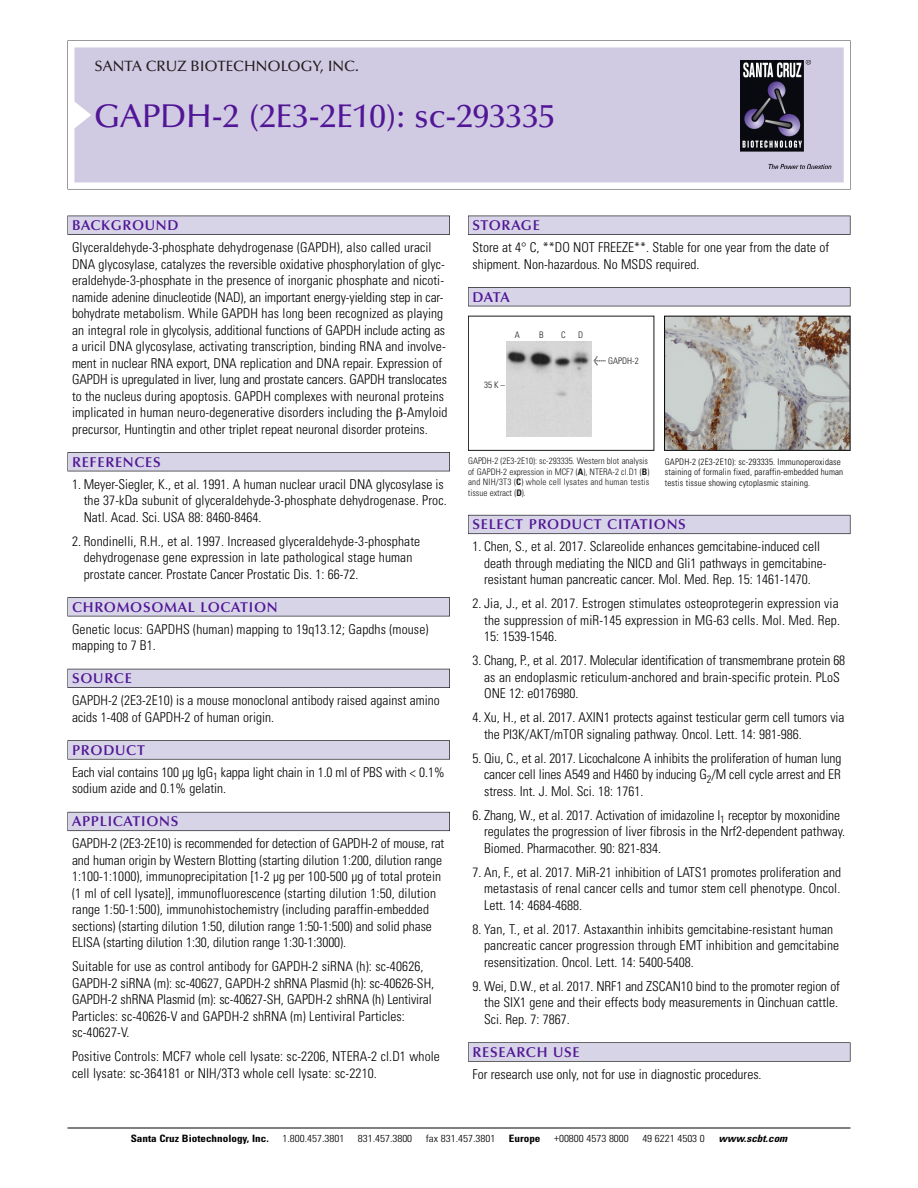
<style>
.page{position:relative;width:918px;height:1188px;background:#fff}
.page>*{position:absolute;margin:0;border:0;box-sizing:border-box;transform-origin:0 0}
.t1{font:500 33px "Optima";color:#511695}
.t2{font:500 15px "Optima";color:#231f20}
.t3{font:600 14.25px "Optima";letter-spacing:.05em;color:#511695}
.t4{font:300 condensed 13.5px/16.5px "Univers";color:#000}
.t5{font:300 condensed 10.2px "Univers";color:#000;scale:1.1 1}
.t6{font:700 condensed 10.2px "Univers";color:#000;scale:1.1 1}
.t7{font:italic 700 condensed 10.2px "Univers";color:#000;scale:1.1 1}
.t8{font:300 condensed 9px/10.5px "Univers";color:#191919}
.t9{font:300 condensed 9px/10.5px "Univers";letter-spacing:.015em;color:#000}
.s1{font-family:"Meta Plus";font-weight:400;font-stretch:normal;font-size:10.5px}
.s2{font-weight:700}
</style>
<div class="page">
<svg style="left:74px;top:41px;width:777px;height:148px"></svg>
<div style="left:74px;top:47px;width:770px;height:135px;background:#d1cae3"></div>
<img style="left:741px;top:60px;width:90px;height:108px">
<div style="left:68px;top:216px;width:382px;height:19px;background:#535256"></div>
<div style="left:68px;top:216px;width:381px;height:18px;background:#d7d4e8"></div>
<div style="left:68px;top:452px;width:382px;height:19px;background:#515155"></div>
<div style="left:68px;top:453px;width:381px;height:18px;background:#d7d4e8"></div>
<div style="left:68px;top:597px;width:382px;height:19px;background:#545357"></div>
<div style="left:68px;top:598px;width:381px;height:18px;background:#d7d4e8"></div>
<div style="left:68px;top:669px;width:382px;height:19px;background:#535259"></div>
<div style="left:68px;top:669px;width:381px;height:18px;background:#d7d4e8"></div>
<svg style="left:68px;top:740px;width:382px;height:20px"></svg>
<div style="left:68px;top:741px;width:381px;height:18px;background:#d7d4e8"></div>
<div style="left:68px;top:812px;width:382px;height:19px;background:#64626c"></div>
<div style="left:68px;top:812px;width:381px;height:18px;background:#d7d4e8"></div>
<div style="left:468px;top:216px;width:382px;height:19px;background:#535256"></div>
<div style="left:468px;top:216px;width:382px;height:18px;background:#d7d4e8"></div>
<div style="left:468px;top:287px;width:382px;height:19px;background:#515155"></div>
<div style="left:468px;top:288px;width:382px;height:18px;background:#d7d4e8"></div>
<div style="left:468px;top:515px;width:382px;height:19px;background:#64626c"></div>
<div style="left:468px;top:515px;width:382px;height:18px;background:#d7d4e8"></div>
<div style="left:468px;top:1042px;width:382px;height:20px;background:#666"></div>
<div style="left:468px;top:1043px;width:382px;height:18px;background:#d7d4e8"></div>
<hr style="left:68px;top:1128px;width:782px;height:1px;background:#000">
<div style="left:468px;top:316px;width:186px;height:135px;border:1px solid #191919"></div>
<img style="left:506px;top:341px;width:85px;height:95px">
<img style="left:666px;top:318px;width:182px;height:131px">
<div style="left:664px;top:316px;width:186px;height:135px;border:1px solid #000"></div>
<p class="t2" style="left:94px;top:60px;width:266px">SANTA CRUZ BIOTECHNOLOGY, INC.</p>
<p class="t1" style="left:94px;top:102px;width:462px">GAPDH-2 (2E3-2E10): sc-293335</p>
<p class="t3" style="left:72px;top:219px;width:108px">BACKGROUND</p>
<p class="t4" style="left:72px;top:240px;width:377px">Glyceraldehyde-3-phosphate dehydrogenase (GAPDH), also called uracil DNA glycosylase, catalyzes the reversible oxidative phosphorylation of glyc&shy;eraldehyde-3-phosphate in the presence of inorganic phosphate and nicoti&shy;namide adenine dinucleotide (NAD), an important energy-yielding step in car&shy;bohydrate metabolism. While GAPDH has long been recognized as playing an integral role in glycolysis, additional functions of GAPDH include acting as a uricil DNA glycosylase, activating transcription, binding RNA and involve&shy;ment in nuclear RNA export, DNA replication and DNA repair. Expression of GAPDH is upregulated in liver, lung and prostate cancers. GAPDH translocates to the nucleus during apoptosis. GAPDH complexes with neuronal proteins implicated in human neuro-degenerative disorders including the -Amyloid precursor, Huntingtin and other triplet repeat neuronal disorder proteins.</p>
<p class="t3" style="left:72px;top:456px;width:90px">REFERENCES</p>
<p class="t4" style="left:84px;top:477px;width:365px;text-indent:-12px">1. Meyer-Siegler, K., et al. 1991. A human nuclear uracil DNA glycosylase is the 37-kDa subunit of glyceraldehyde-3-phosphate dehydrogenase. Proc.<br>Natl. Acad. Sci. USA 88: 8460-8464.</p>
<p class="t4" style="left:84px;top:534px;width:338px;text-indent:-12px">2. Rondinelli, R.H., et al. 1997. Increased glyceraldehyde-3-phosphate dehydrogenase gene expression in late pathological stage human prostate cancer. Prostate Cancer Prostatic Dis. 1: 66-72.</p>
<p class="t3" style="left:72px;top:601px;width:207px">CHROMOSOMAL LOCATION</p>
<p class="t4" style="left:72px;top:622px;width:358px">Genetic locus: GAPDHS (human) mapping to 19q13.12; Gapdhs (mouse) mapping to 7 B1.</p>
<p class="t3" style="left:72px;top:672px;width:61px">SOURCE</p>
<p class="t4" style="left:72px;top:694px;width:369px">GAPDH-2 (2E3-2E10) is a mouse monoclonal antibody raised against amino acids 1-408 of GAPDH-2 of human origin.</p>
<p class="t3" style="left:72px;top:744px;width:74px">PRODUCT</p>
<p class="t4" style="left:72px;top:765px;width:374px">Each vial contains 100 µg IgG<sub>1</sub> kappa light chain in 1.0 ml of PBS with &lt; 0.1% sodium azide and 0.1% gelatin.</p>
<p class="t3" style="left:72px;top:816px;width:108px">APPLICATIONS</p>
<p class="t4" style="left:72px;top:837px;width:374px">GAPDH-2 (2E3-2E10) is recommended for detection of GAPDH-2 of mouse, rat and human origin by Western Blotting (starting dilution 1:200, dilution range 1:100-1:1000), immunoprecipitation [1-2 µg per 100-500 µg of total protein (1 ml of cell lysate)], immunofluorescence (starting dilution 1:50, dilution range 1:50-1:500), immunohistochemistry (including paraffin-embedded sections) (starting dilution 1:50, dilution range 1:50-1:500) and solid phase ELISA (starting dilution 1:30, dilution range 1:30-1:3000).</p>
<p class="t4" style="left:72px;top:960px;width:364px">Suitable for use as control antibody for GAPDH-2 siRNA (h): sc-40626, GAPDH-2 siRNA (m): sc-40627, GAPDH-2 shRNA Plasmid (h): sc-40626-SH, GAPDH-2 shRNA Plasmid (m): sc-40627-SH, GAPDH-2 shRNA (h) Lentiviral Particles: sc-40626-V and GAPDH-2 shRNA (m) Lentiviral Particles: sc-40627-V.</p>
<p class="t4" style="left:72px;top:1050px;width:369px">Positive Controls: MCF7 whole cell lysate: sc-2206, NTERA-2 cl.D1 whole cell lysate: sc-364181 or NIH/3T3 whole cell lysate: sc-2210.</p>
<p class="t3" style="left:473px;top:219px;width:69px">STORAGE</p>
<p class="t4" style="left:473px;top:240px;width:358px">Store at 4° C, **DO NOT FREEZE**. Stable for one year from the date of shipment. Non-hazardous. No MSDS required.</p>
<p class="t3" style="left:473px;top:291px;width:39px">DATA</p>
<p class="t8" style="left:515px;top:330px;width:7px">A</p>
<p class="t8" style="left:539px;top:330px;width:6px">B</p>
<p class="t8" style="left:561px;top:330px;width:6px">C</p>
<p class="t8" style="left:578px;top:330px;width:7px">D</p>
<p class="t8" style="left:484px;top:380px;width:22px">35K–</p>
<p class="t8" style="left:594px;top:357px;width:47px"><span class="s1">&lt;</span> GAPDH-2</p>
<p class="t8" style="left:468px;top:457px;width:183px">GAPDH-2 (2E3-2E10): sc-293335. Western blot analysis of GAPDH-2 expression in MCF7 (<span class="s2">A</span>), NTERA-2 cl.D1 (<span class="s2">B</span>) and NIH/3T3 (<span class="s2">C</span>) whole cell lysates and human testis tissue extract (<span class="s2">D</span>).</p>
<p class="t9" style="left:665px;top:457px;width:180px">GAPDH-2 (2E3-2E10): sc-293335. Immunoperoxidase staining of formalin fixed, paraffin-embedded human testis tissue showing cytoplasmic staining.</p>
<p class="t3" style="left:473px;top:519px;width:215px">SELECT PRODUCT CITATIONS</p>
<p class="t4" style="left:484px;top:540px;width:344px;text-indent:-12px">1. Chen, S., et al. 2017. Sclareolide enhances gemcitabine-induced cell death through mediating the NICD and Gli1 pathways in gemcitabine&shy;resistant human pancreatic cancer. Mol. Med. Rep. 15: 1461-1470.</p>
<p class="t4" style="left:484px;top:597px;width:357px;text-align:justify;text-indent:-12px">2. Jia, J., et al. 2017. Estrogen stimulates osteoprotegerin expression via the suppression of miR-145 expression in MG-63 cells. Mol. Med. Rep.<br>15: 1539-1546.</p>
<p class="t4" style="left:484px;top:654px;width:363px;text-indent:-12px">3. Chang, P., et al. 2017. Molecular identification of transmembrane protein 68 as an endoplasmic reticulum-anchored and brain-specific protein. PLoS<br>ONE 12: e0176980.</p>
<p class="t4" style="left:484px;top:711px;width:362px;text-indent:-12px">4. Xu, H., et al. 2017. AXIN1 protects against testicular germ cell tumors via the PI3K/AKT/mTOR signaling pathway. Oncol. Lett. 14: 981-986.</p>
<p class="t4" style="left:484px;top:751px;width:359px;text-align:justify;text-indent:-12px">5. Qiu, C., et al. 2017. Licochalcone A inhibits the proliferation of human lung cancer cell lines A549 and H460 by inducing G<sub>2</sub>/M cell cycle arrest and ER stress. Int. J. Mol. Sci. 18: 1761.</p>
<p class="t4" style="left:484px;top:808px;width:363px;text-indent:-12px">6. Zhang, W., et al. 2017. Activation of imidazoline I<sub>1</sub> receptor by moxonidine regulates the progression of liver fibrosis in the Nrf2-dependent pathway.<br>Biomed. Pharmacother. 90: 821-834.</p>
<p class="t4" style="left:484px;top:865px;width:359px;text-align:justify;text-indent:-12px">7. An, F., et al. 2017. MiR-21 inhibition of LATS1 promotes proliferation and metastasis of renal cancer cells and tumor stem cell phenotype. Oncol.<br>Lett. 14: 4684-4688.</p>
<p class="t4" style="left:484px;top:922px;width:356px;text-indent:-12px">8. Yan, T., et al. 2017. Astaxanthin inhibits gemcitabine-resistant human pancreatic cancer progression through EMT inhibition and gemcitabine resensitization. Oncol. Lett. 14: 5400-5408.</p>
<p class="t4" style="left:484px;top:979px;width:357px;text-indent:-12px">9. Wei, D.W., et al. 2017. NRF1 and ZSCAN10 bind to the promoter region of the SIX1 gene and their effects body measurements in Qinchuan cattle.<br>Sci. Rep. 7: 7867.</p>
<p class="t3" style="left:473px;top:1046px;width:109px">RESEARCH USE</p>
<p class="t4" style="left:473px;top:1067px;width:291px">For research use only, not for use in diagnostic procedures.</p>
<p class="t6" style="left:131px;top:1135px;width:127px">Santa Cruz Biotechnology, Inc.</p>
<p class="t5" style="left:282px;top:1135px;width:58px">1.800.457.3801</p>
<p class="t5" style="left:358px;top:1135px;width:51px">831.457.3800</p>
<p class="t5" style="left:426px;top:1135px;width:65px">fax 831.457.3801</p>
<p class="t6" style="left:509px;top:1135px;width:30px">Europe</p>
<p class="t5" style="left:554px;top:1135px;width:69px">+00800 4573 8000</p>
<p class="t5" style="left:642px;top:1135px;width:58px">49 6221 4503 0</p>
<p class="t7" style="left:719px;top:1135px;width:66px">www.scbt.com</p>
</div>
